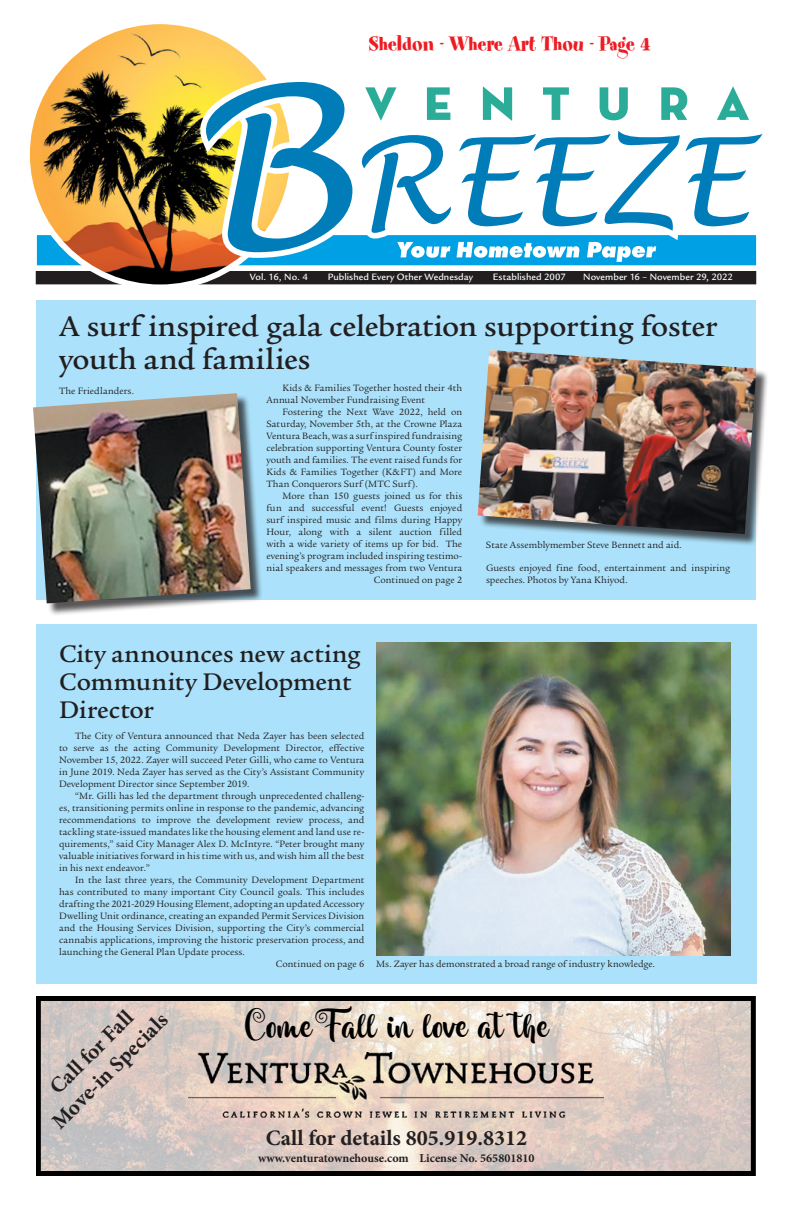
<style>
.page{position:relative;width:792px;height:1224px;background:#fff}
.page>*{position:absolute;margin:0;border:0;box-sizing:border-box;transform-origin:0 0}
.t1{font:42px "Amilya";color:#000}
.t2{font:500 31px/33px "Legacy Serif";letter-spacing:-.005em;color:#221e1f}
.t3{font:500 26px/28px "Legacy Serif";letter-spacing:-.005em;color:#221e1f}
.t4{font:23px "Spumoni LP";color:#ed1c23}
.t5{font:700 22px "Minion Pro";color:#231f20}
.t6{font:700 21.8px/26.1px "Minion Pro";color:#231f20;text-align:center}
.t7{font:700 12.1px "Minion Pro";color:#231f20}
.t8{font:10px/12px "Legacy Serif";letter-spacing:.01em;color:#221e1f;text-align:justify}
.t9{font:500 10px "Legacy Sans";letter-spacing:.005em;color:#fff}
</style>
<div class="page">
<div style="left:36px;top:272px;width:720px;height:12px;background:#221e1f"></div>
<div style="left:36px;top:271px;width:720px;height:13px;border:1px solid #221e1f"></div>
<div style="left:36px;top:234px;width:721px;height:32px;background:#00a1e4"></div>
<div style="left:35px;top:234px;width:723px;height:33px;border:1px solid #fff"></div>
<img style="left:27px;top:21px;width:266px;height:266px;border-radius:133px">
<svg style="left:195px;top:68px;width:563px;height:196px"></svg>
<svg style="left:397px;top:252px;width:259px;height:10px"></svg>
<svg style="left:206px;top:82px;width:557px;height:170px"></svg>
<div style="left:36px;top:300px;width:720px;height:300px;background:#abe1fa"></div>
<img style="left:42px;top:1002px;width:708px;height:168px">
<div style="left:36px;top:996px;width:720px;height:180px;border:5px solid #000"></div>
<img style="left:189px;top:1053px;width:415px;height:65px">
<div style="left:36px;top:624px;width:720px;height:360px;background:#abe1fa"></div>
<div style="left:479px;top:352px;width:290px;height:195px;background:#221e1f;opacity:.75"></div>
<img style="left:478px;top:350px;width:278px;height:184px">
<div style="left:34px;top:395px;width:229px;height:221px;background:#221e1f;opacity:.75"></div>
<img style="left:33px;top:393px;width:218px;height:210px">
<img style="left:376px;top:643px;width:354px;height:312px">
<h3 class="t4" style="left:368px;top:32px;width:283px">Sheldon - Where Art Thou - Page 4</h3>
<p class="t9" style="left:250px;top:271px;width:59px">Vol. 16, No. 4</p>
<p class="t9" style="left:328px;top:271px;width:147px">Published Every Other Wednesday</p>
<p class="t9" style="left:493px;top:271px;width:74px">Established 2007</p>
<p class="t9" style="left:583px;top:271px;width:151px">November 16 – November 29, 2022</p>
<p class="t9" style="left:246px;top:272px;width:59px">Vol. 3, No. 11</p>
<p class="t9" style="left:408px;top:272px;width:147px">Published Every Other Wednesday</p>
<p class="t9" style="left:666px;top:272px;width:87px">March 10 - 23, 2010</p>
<h2 class="t2" style="left:59px;top:310px;width:660px">A surf inspired gala celebration supporting foster youth and families</h2>
<p class="t8" style="left:59px;top:385px;width:76px">The Friedlanders.</p>
<p class="t8" style="left:266px;top:382px;width:197px;text-indent:16px">Kids &amp; Families Together hosted their 4th<br>Annual November Fundraising Event</p>
<p class="t8" style="left:266px;top:406px;width:197px;text-indent:16px">Fostering the Next Wave 2022, held on Saturday, November 5th, at the Crowne Plaza Ventura Beach, was a surf inspired fundraising celebration supporting Ventura County foster youth and families. The event raised funds for Kids &amp; Families Together (K&amp;FT) and More Than Conquerors Surf (MTC Surf).</p>
<p class="t8" style="left:266px;top:490px;width:197px;text-align:right">More than 150 guests joined us for this fun and successful event! Guests enjoyed surf inspired music and films during Happy Hour, along with a silent auction filled with a wide variety of items up for bid. The evening’s program included inspiring testimo&shy;nial speakers and messages from two Ventura Continued on page 2</p>
<h3 class="t3" style="left:59px;top:640px;width:303px">City announces new acting<br>Community Development<br>Director</h3>
<p class="t8" style="left:486px;top:538px;width:197px">State Assemblymember Steve Bennett and aid.</p>
<p class="t8" style="left:486px;top:562px;width:246px">Guests enjoyed fine food, entertainment and inspiring speeches. Photos by Yana Khiyod.</p>
<p class="t8" style="left:59px;top:730px;width:307px;text-indent:16px">The City of Ventura announced that Neda Zayer has been selected to serve as the acting Community Development Director, effective November 15, 2022. Zayer will succeed Peter Gilli, who came to Ventura in June 2019. Neda Zayer has served as the City’s Assistant Community Development Director since September 2019.</p>
<p class="t8" style="left:59px;top:790px;width:307px;text-indent:16px">“Mr. Gilli has led the department through unprecedented challeng&shy;es, transitioning permits online in response to the pandemic, advancing recommendations to improve the development review process, and tackling state-issued mandates like the housing element and land use re&shy;quirements,” said City Manager Alex D. McIntyre. “Peter brought many valuable initiatives forward in his time with us, and wish him all the best in his next endeavor.”</p>
<p class="t8" style="left:75px;top:874px;width:291px">In the last three years, the Community Development Department</p>
<p class="t8" style="left:59px;top:886px;width:307px">has contributed to many important City Council goals. This includes</p>
<p class="t8" style="left:59px;top:898px;width:307px">drafting the 2021-2029 Housing Element, adopting an updated Accessory</p>
<p class="t8" style="left:59px;top:910px;width:307px">Dwelling Unit ordinance, creating an expanded Permit Services Division</p>
<p class="t8" style="left:59px;top:922px;width:307px">and the Housing Services Division, supporting the City’s commercial</p>
<p class="t8" style="left:59px;top:934px;width:307px">cannabis applications, improving the historic preservation process, and</p>
<p class="t8" style="left:59px;top:946px;width:187px">launching the General Plan Update process.</p>
<p class="t8" style="left:276px;top:958px;width:90px">Continued on page 6</p>
<p class="t8" style="left:376px;top:958px;width:281px">Ms. Zayer has demonstrated a broad range of industry knowledge.</p>
<h3 class="t6" style="left:28px;top:1097px;width:155px;rotate:-45deg">Call for Fall<br>Move-in Specials</h3>
<h1 class="t1" style="left:244px;top:1001px;width:306px">Come Fall in love at the</h1>
<h3 class="t5" style="left:266px;top:1122px;width:263px">Call for details 805.919.8312</h3>
<p class="t7" style="left:258px;top:1150px;width:278px">www.venturatownehouse.com License No. 565801810</p>
</div>
